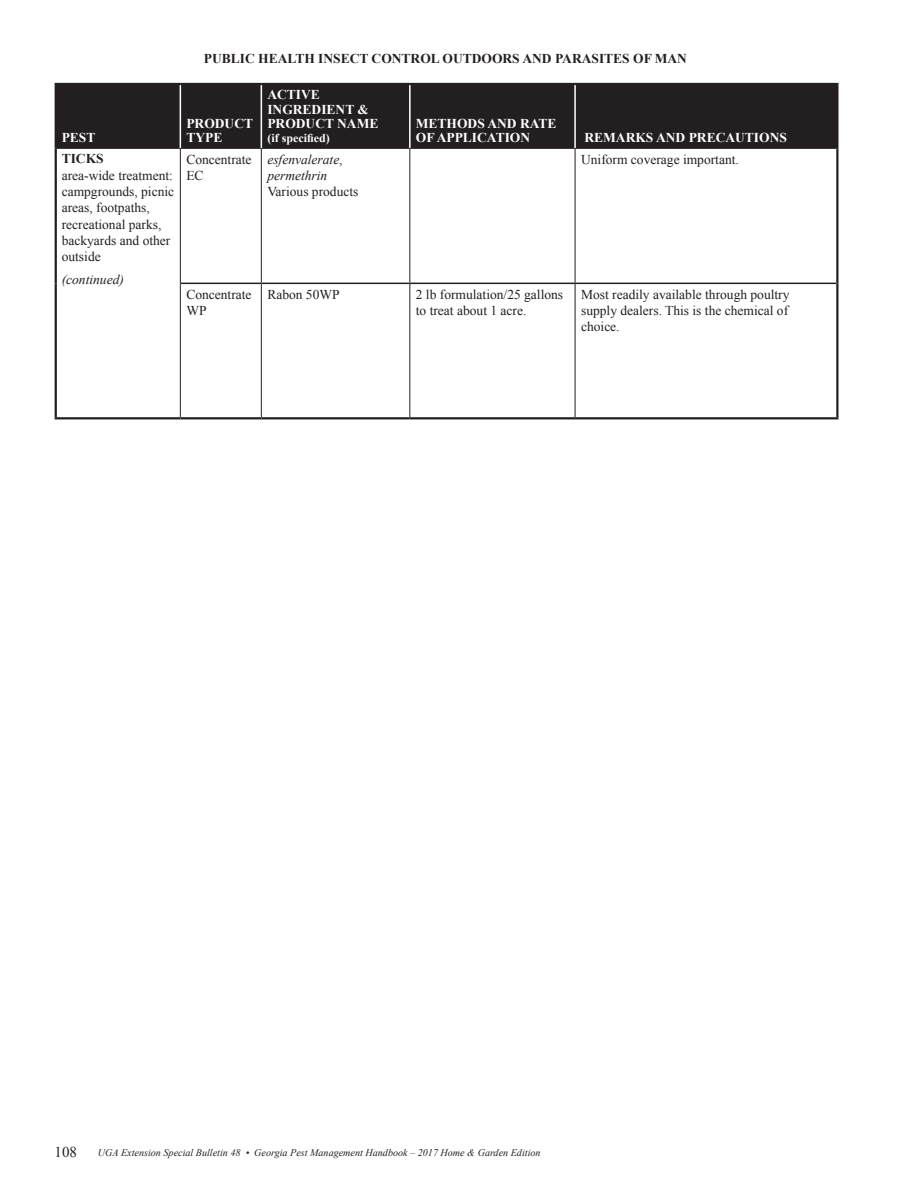
<style>
.page{position:relative;width:918px;height:1188px;background:#fff}
.page>*{position:absolute;margin:0;border:0;box-sizing:border-box;transform-origin:0 0}
.t1{font:15px "Times New Roman";color:#231f20}
.t2{font:13.5px/16.2px "Times New Roman";color:#231f20}
.t3{font:700 13.5px/14.4px "Times New Roman";color:#fff}
.t4{font:700 13.5px "Times New Roman";color:#231f20}
.t5{font:italic 13.5px/16.2px "Times New Roman";color:#231f20}
.t6{font:700 12px "Times New Roman";color:#fff}
.t7{font:italic 10.2px "Times New Roman";color:#231f20}
.s1{font-style:normal}
</style>
<div class="page">
<div style="left:57px;top:85px;width:779px;height:63px;background:#231f20"></div>
<hr style="left:55px;top:148px;width:2px;height:135px;background:#231f20">
<hr style="left:836px;top:148px;width:3px;height:135px;background:#231f20">
<hr style="left:55px;top:283px;width:2px;height:134px;background:#231f20">
<hr style="left:836px;top:283px;width:3px;height:134px;background:#231f20">
<hr style="left:55px;top:417px;width:125px;height:2px;background:#231f20">
<hr style="left:180px;top:417px;width:81px;height:2px;background:#231f20">
<hr style="left:261px;top:417px;width:149px;height:2px;background:#231f20">
<hr style="left:410px;top:417px;width:165px;height:2px;background:#231f20">
<hr style="left:575px;top:417px;width:264px;height:2px;background:#231f20">
<hr style="left:180px;top:149px;width:1px;height:134px;background:#231f20">
<hr style="left:180px;top:283px;width:1px;height:134px;background:#231f20">
<hr style="left:261px;top:149px;width:1px;height:134px;background:#231f20">
<hr style="left:409px;top:149px;width:1px;height:134px;background:#231f20">
<hr style="left:575px;top:149px;width:1px;height:134px;background:#231f20">
<hr style="left:261px;top:284px;width:1px;height:133px;background:#231f20">
<hr style="left:409px;top:284px;width:1px;height:133px;background:#231f20">
<hr style="left:575px;top:284px;width:1px;height:133px;background:#231f20">
<hr style="left:181px;top:283px;width:80px;height:1px;background:#231f20">
<hr style="left:261px;top:283px;width:149px;height:1px;background:#231f20">
<hr style="left:410px;top:283px;width:165px;height:1px;background:#231f20">
<hr style="left:575px;top:283px;width:261px;height:1px;background:#231f20">
<hr style="left:57px;top:148px;width:123px;height:1px;background:#231f20">
<hr style="left:180px;top:148px;width:81px;height:1px;background:#231f20">
<hr style="left:261px;top:148px;width:149px;height:1px;background:#231f20">
<hr style="left:410px;top:148px;width:165px;height:1px;background:#231f20">
<hr style="left:575px;top:148px;width:261px;height:1px;background:#231f20">
<hr style="left:55px;top:83px;width:125px;height:2px;background:#231f20">
<hr style="left:55px;top:85px;width:2px;height:63px;background:#231f20">
<hr style="left:180px;top:83px;width:81px;height:2px;background:#231f20">
<hr style="left:261px;top:83px;width:149px;height:2px;background:#231f20">
<hr style="left:410px;top:83px;width:165px;height:2px;background:#231f20">
<hr style="left:575px;top:83px;width:264px;height:2px;background:#231f20">
<hr style="left:836px;top:85px;width:3px;height:63px;background:#231f20">
<hr style="left:180px;top:85px;width:1px;height:63px;background:#fff">
<hr style="left:261px;top:85px;width:1px;height:63px;background:#fff">
<hr style="left:409px;top:85px;width:2px;height:63px;background:#fff">
<hr style="left:574px;top:85px;width:2px;height:63px;background:#fff">
<p class="t3" style="left:62px;top:130px;width:35px">PEST</p>
<p class="t4" style="left:62px;top:150px;width:44px">TICKS</p>
<p class="t2" style="left:62px;top:167px;width:114px">area-wide treatment: campgrounds, picnic areas, footpaths, recreational parks, backyards and other outside</p>
<p class="t5" style="left:62px;top:271px;width:64px">(continued)</p>
<p class="t4" style="left:204px;top:50px;width:485px">PUBLIC HEALTH INSECT CONTROL OUTDOORS AND PARASITES OF MAN</p>
<p class="t3" style="left:186px;top:116px;width:68px">PRODUCT<br>TYPE</p>
<p class="t3" style="left:267px;top:87px;width:113px">ACTIVE<br>INGREDIENT &amp;<br>PRODUCT NAME</p>
<p class="t6" style="left:267px;top:130px;width:64px">(if specified)</p>
<p class="t2" style="left:186px;top:151px;width:67px">Concentrate<br>EC</p>
<p class="t5" style="left:267px;top:151px;width:77px">esfenvalerate<span class="s1">, </span>permethrin</p>
<p class="t2" style="left:267px;top:183px;width:93px">Various products</p>
<p class="t3" style="left:416px;top:116px;width:142px">METHODS AND RATE<br>OF APPLICATION</p>
<p class="t3" style="left:584px;top:130px;width:204px">REMARKS AND PRECAUTIONS</p>
<p class="t2" style="left:581px;top:151px;width:159px">Uniform coverage important.</p>
<p class="t2" style="left:186px;top:286px;width:67px">Concentrate<br>WP</p>
<p class="t2" style="left:267px;top:286px;width:74px">Rabon 50WP</p>
<p class="t2" style="left:416px;top:286px;width:149px">2 lb formulation/25 gallons to treat about 1 acre.</p>
<p class="t2" style="left:581px;top:286px;width:210px;text-align:justify">Most readily available through poultry supply dealers. This is the chemical of choice.</p>
<p class="t1" style="left:55px;top:1142px;width:24px">108</p>
<p class="t7" style="left:98px;top:1146px;width:444px">UGA Extension Special Bulletin 48 • Georgia Pest Management Handbook – 2017 Home &amp; Garden Edition</p>
</div>
